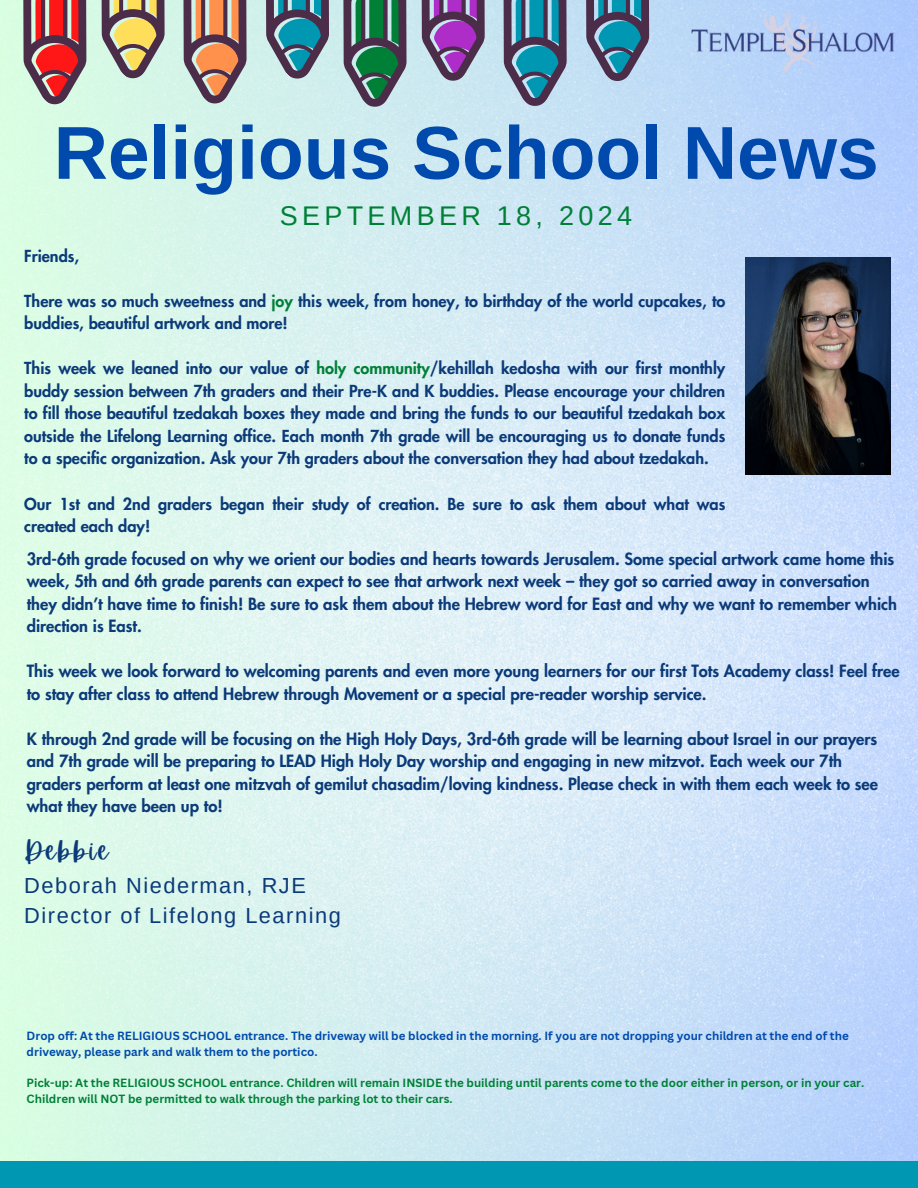
<style>
.page{position:relative;width:918px;height:1188px;background:#fff}
.page>*{position:absolute;margin:0;border:0;box-sizing:border-box;transform-origin:0 0}
.t1{font:700 75px "Arimo";color:#004aad}
.t2{font:27px "Arimo";letter-spacing:.16em;color:#008037}
.t3{font:26.55px "Apricots";letter-spacing:.07em;color:#0b3a79}
.t4{font:21.75px/30.3px "Arimo";letter-spacing:.07em;color:#0b3a79}
.t5{font:800 16.5px/22.5px "Futura LT Pro";color:#0b3a79}
.t6{font:800 16.2px/22.5px "Futura LT Pro";color:#0b3a79}
.t7{font:700 11.55px/15.8px "Canva Sans";color:#008037}
.t8{font:700 11.55px/15.8px "Canva Sans";color:#004aad}
.s1{color:#008037}
</style>
<div class="page">
<img style="left:0;top:0;width:918px;height:1162px">
<svg style="left:0;top:0;width:707px;height:112px"></svg>
<img style="left:674px;top:0;width:233px;height:87px">
<img style="left:746px;top:258px;width:145px;height:216px">
<div style="left:0;top:1162px;width:918px;height:26px;background:#0097b2"></div>
<p class="t1" style="left:54px;top:111px;width:827px">Religious School News</p>
<p class="t2" style="left:280px;top:200px;width:354px">SEPTEMBER 18, 2024</p>
<p class="t6" style="left:24px;top:245px;width:56px">Friends,</p>
<p class="t6" style="left:24px;top:290px;width:703px">There was so much sweetness and <span class="s1">joy</span> this week, from honey, to birthday of the world cupcakes, to buddies, beautiful artwork and more!</p>
<p class="t6" style="left:24px;top:358px;width:703px;text-align:justify">This week we leaned into our value of <span class="s1">holy community</span>/kehillah kedosha with our first monthly buddy session between 7th graders and their Pre-K and K buddies. Please encourage your children to fill those beautiful tzedakah boxes they made and bring the funds to our beautiful tzedakah box outside the Lifelong Learning office. Each month 7th grade will be encouraging us to donate funds to a specific organization. Ask your 7th graders about the conversation they had about tzedakah.</p>
<p class="t6" style="left:24px;top:493px;width:703px">Our 1st and 2nd graders began their study of creation. Be sure to ask them about what was created each day!</p>
<h4 class="t5" style="left:27px;top:548px;width:872px">3rd-6th grade focused on why we orient our bodies and hearts towards Jerusalem. Some special artwork came home this week, 5th and 6th grade parents can expect to see that artwork next week – they got so carried away in conversation they didn’t have time to finish! Be sure to ask them about the Hebrew word for East and why we want to remember which direction is East.</h4>
<h4 class="t5" style="left:27px;top:660px;width:875px">This week we look forward to welcoming parents and even more young learners for our first Tots Academy class! Feel free to stay after class to attend Hebrew through Movement or a special pre-reader worship service.</h4>
<h4 class="t5" style="left:27px;top:728px;width:853px">K through 2nd grade will be focusing on the High Holy Days, 3rd-6th grade will be learning about Israel in our prayers and 7th grade will be preparing to LEAD High Holy Day worship and engaging in new mitzvot. Each week our 7th graders perform at least one mitzvah of gemilut chasadim/loving kindness. Please check in with them each week to see what they have been up to!</h4>
<p class="t3" style="left:24px;top:836px;width:86px">Debbie</p>
<p class="t4" style="left:24px;top:870px;width:318px">Deborah Niederman, RJE<br>Director of Lifelong Learning</p>
<h1 class="t8" style="left:27px;top:1028px;width:824px">Drop off: At the RELIGIOUS SCHOOL entrance. The driveway will be blocked in the morning. If you are not dropping your children at the end of the driveway, please park and walk them to the portico.</h1>
<h2 class="t7" style="left:27px;top:1075px;width:839px">Pick-up: At the RELIGIOUS SCHOOL entrance. Children will remain INSIDE the building until parents come to the door either in person, or in your car.<br>Children will NOT be permitted to walk through the parking lot to their cars.</h2>
</div>
